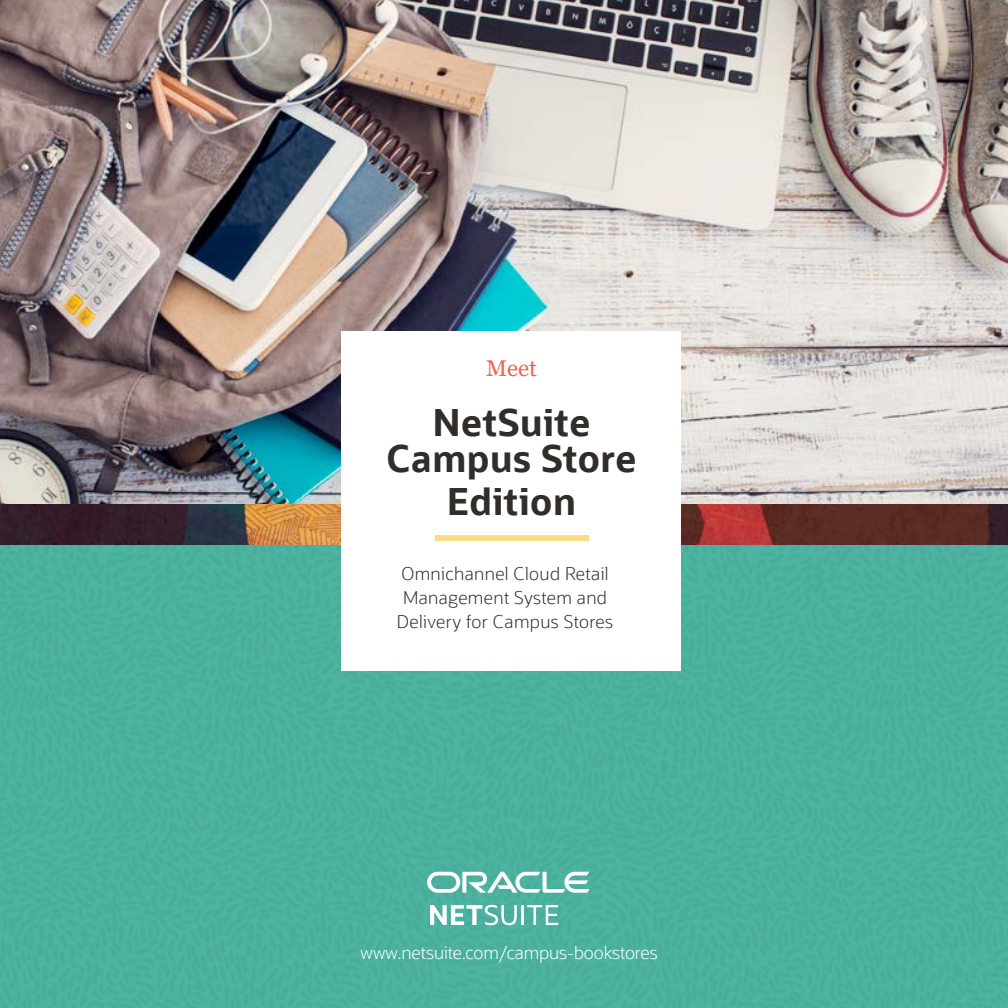
<style>
.page{position:relative;width:1008px;height:1008px;background:#fff}
.page>*{position:absolute;margin:0;border:0;box-sizing:border-box;transform-origin:0 0}
.t1{font:700 36.75px/36.1px "Oracle Sans";letter-spacing:.015em;color:#312d2a;text-align:center}
.t2{font:22.75px "Georgia";color:#ee644f}
.t3{font:300 17.5px/24px "Oracle Sans";letter-spacing:.02em;color:#312d2a;text-align:center}
.t4{font:300 17.5px "Oracle Sans";letter-spacing:-.005em;color:#fff}
</style>
<div class="page">
<div style="left:0;top:544px;width:1008px;height:464px;background:#4cb19f"></div>
<img style="left:0;top:0;width:1008px;height:504px">
<img style="left:0;top:504px;width:1008px;height:40px">
<div style="left:342px;top:331px;width:339px;height:340px;background:#fff"></div>
<svg style="left:430px;top:905px;width:87px;height:20px"></svg>
<hr style="left:521px;top:905px;width:3px;height:20px;background:#fff">
<svg style="left:527px;top:905px;width:31px;height:20px"></svg>
<svg style="left:427px;top:872px;width:163px;height:21px"></svg>
<div style="left:435px;top:536px;width:153px;height:5px;background:#fadb87"></div>
<h2 class="t2" style="left:486px;top:355px;width:52px">Meet</h2>
<h1 class="t1" style="left:387px;top:405px;width:251px">NetSuite<br>Campus Store</h1>
<h1 class="t1" style="left:447px;top:484px;width:130px">Edition</h1>
<p class="t3" style="left:397px;top:562px;width:218px">Omnichannel Cloud Retail<br>Management System and<br>Delivery for Campus Stores</p>
<p class="t4" style="left:361px;top:943px;width:299px">www.netsuite.com/campus-bookstores</p>
</div>
